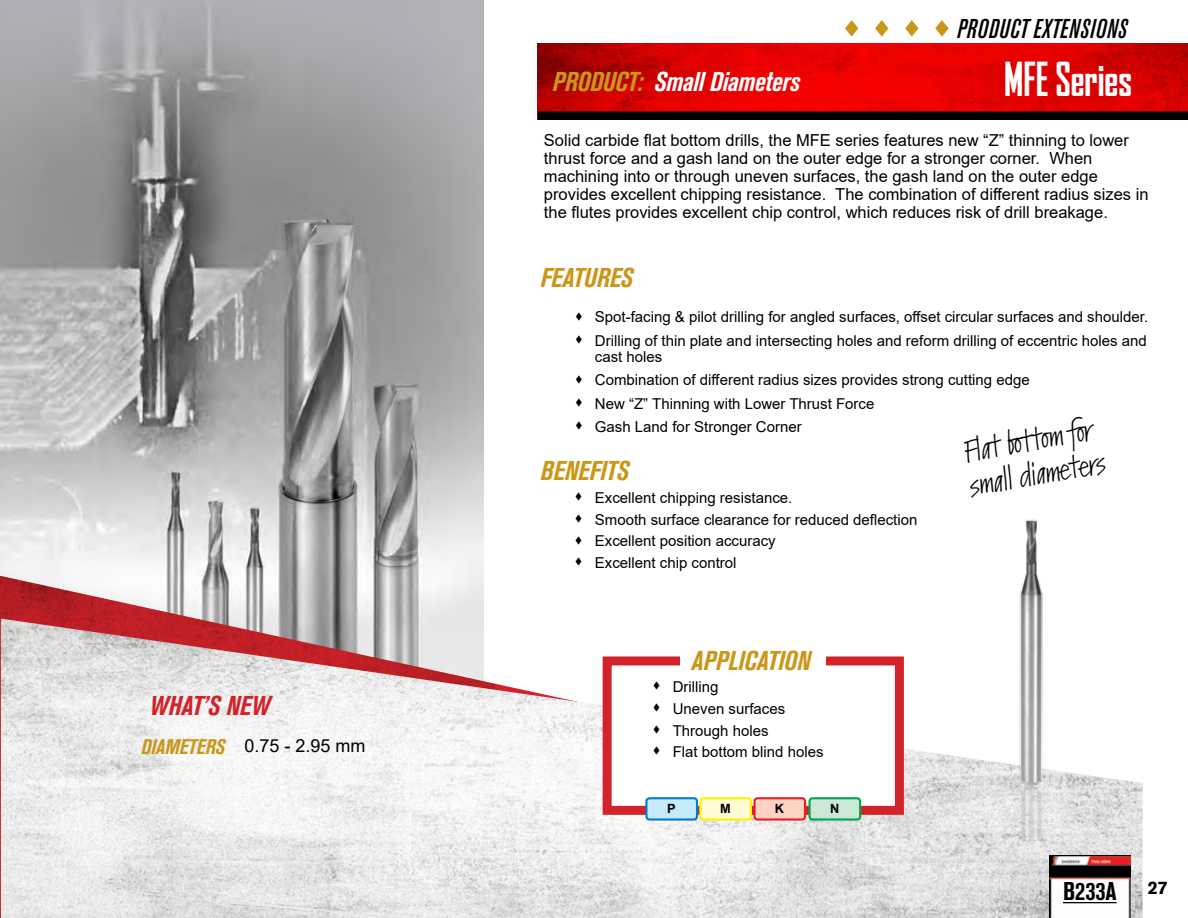
<style>
.page{position:relative;width:1188px;height:918px;background:#fff}
.page>*{position:absolute;margin:0;border:0;box-sizing:border-box;transform-origin:0 0}
.t1{font:700 condensed 45px "Agency FB";color:#fff}
.t2{font:28.5px/34.2px "Kremlin Pro";color:#000}
.t3{font:italic 700 condensed 27px "Akzidenz Grotesk Std";color:#ca9719}
.t4{font:italic 700 condensed 27px "Akzidenz Grotesk Std";letter-spacing:-.01em;color:#fff}
.t5{font:italic 500 condensed 27px "Akzidenz Grotesk Std";letter-spacing:.02em;color:#000}
.t6{font:italic 700 condensed 27px "Akzidenz Grotesk Std";color:#d2232a}
.t7{font:700 condensed 25.5px "Akzidenz Grotesk Std";color:#000}
.t8{font:18px "Arial";color:#000}
.t9{font:700 18px "Akzidenz Grotesk Std";color:#000}
.t10{font:16.5px/18px "Arial";color:#000}
.t11{font:15px/21.8px "Arial";color:#000}
.t12{font:700 12.75px "Arial";color:#000}
.s1{font-family:"Akzidenz Grotesk Std";font-weight:700;font-style:italic;font-stretch:condensed;font-size:21px;color:#ca9719}
.s2{color:#ca9719}
</style>
<div class="page">
<img style="left:538px;top:44px;width:650px;height:67px">
<svg style="left:538px;top:111px;width:650px;height:9px;background:#0d0000"></svg>
<svg style="left:905px;top:20px;width:14px;height:17px"></svg>
<svg style="left:875px;top:20px;width:13px;height:17px"></svg>
<svg style="left:845px;top:20px;width:13px;height:17px"></svg>
<svg style="left:935px;top:20px;width:14px;height:17px"></svg>
<img style="left:0;top:0;width:484px;height:576px">
<svg style="left:0;top:576px;width:484px;height:342px"></svg>
<svg style="left:1px;top:619px;width:1142px;height:299px"></svg>
<img style="left:1049px;top:855px;width:82px;height:63px">
<hr style="left:1063px;top:902px;width:54px;height:1px;background:#000">
<div style="left:603px;top:656px;width:301px;height:159px;background:#fff;border:9px solid #d2232a"></div>
<div style="left:681px;top:646px;width:145px;height:31px;background:#fff"></div>
<div style="left:646px;top:798px;width:51px;height:22px;background:#c7eafb;border-radius:3px"></div>
<div style="left:645px;top:797px;width:53px;height:24px;border:2px solid #007dc5;border-radius:3px"></div>
<div style="left:700px;top:798px;width:51px;height:22px;background:#fffcd5;border-radius:3px"></div>
<div style="left:699px;top:797px;width:53px;height:24px;border:2px solid #fff200;border-radius:3px"></div>
<div style="left:810px;top:798px;width:50px;height:22px;background:#cce7d3;border-radius:3px"></div>
<div style="left:808px;top:797px;width:53px;height:24px;border:2px solid #00a651;border-radius:3px"></div>
<div style="left:755px;top:798px;width:50px;height:22px;background:#fcd3c1;border-radius:3px"></div>
<div style="left:753px;top:797px;width:53px;height:24px;border:2px solid #ed1d24;border-radius:3px"></div>
<img style="left:931px;top:519px;width:198px;height:321px">
<h3 class="t6" style="left:150px;top:690px;width:122px">WHAT’S NEW</h3>
<p class="t8" style="left:141px;top:734px;width:226px"><span class="s1">DIAMETERS</span> 0.75 - 2.95 mm</p>
<h3 class="t4" style="left:553px;top:66px;width:249px"><span class="s2">PRODUCT:</span> Small Diameters</h3>
<h3 class="t5" style="left:957px;top:13px;width:171px">PRODUCT EXTENSIONS</h3>
<h1 class="t1" style="left:1004px;top:53px;width:129px">MFE Series</h1>
<p class="t10" style="left:544px;top:131px;width:606px">Solid carbide flat bottom drills, the MFE series features new “Z” thinning to lower thrust force and a gash land on the outer edge for a stronger corner. When machining into or through uneven surfaces, the gash land on the outer edge provides excellent chipping resistance. The combination of different radius sizes in the flutes provides excellent chip control, which reduces risk of drill breakage.</p>
<h3 class="t3" style="left:541px;top:262px;width:94px">FEATURES</h3>
<p class="t11" style="left:595px;top:305px;width:555px;line-height:23.2px">Spot-facing &amp; pilot drilling for angled surfaces, offset circular surfaces and shoulder.<br>Drilling of thin plate and intersecting holes and reform drilling of eccentric holes and</p>
<p class="t11" style="left:595px;top:345px;width:436px;line-height:23.2px">cast holes<br>Combination of different radius sizes provides strong cutting edge New “Z” Thinning with Lower Thrust Force<br>Gash Land for Stronger Corner</p>
<h3 class="t3" style="left:541px;top:455px;width:90px">BENEFITS</h3>
<p class="t11" style="left:595px;top:487px;width:324px">Excellent chipping resistance.<br>Smooth surface clearance for reduced deflection Excellent position accuracy<br>Excellent chip control</p>
<h2 class="t2" style="left:961px;top:437px;width:139px;rotate:-10deg">Flat bottom for small diameters</h2>
<h3 class="t3" style="left:692px;top:645px;width:121px">APPLICATION</h3>
<p class="t11" style="left:673px;top:676px;width:152px">Drilling<br>Uneven surfaces<br>Through holes<br>Flat bottom blind holes</p>
<p class="t12" style="left:667px;top:799px;width:10px">P</p>
<p class="t12" style="left:720px;top:799px;width:12px">M</p>
<p class="t12" style="left:775px;top:799px;width:11px">K</p>
<p class="t12" style="left:830px;top:799px;width:11px">N</p>
<h3 class="t7" style="left:1063px;top:877px;width:55px">B233A</h3>
<p class="t9" style="left:1148px;top:877px;width:21px">27</p>
</div>
